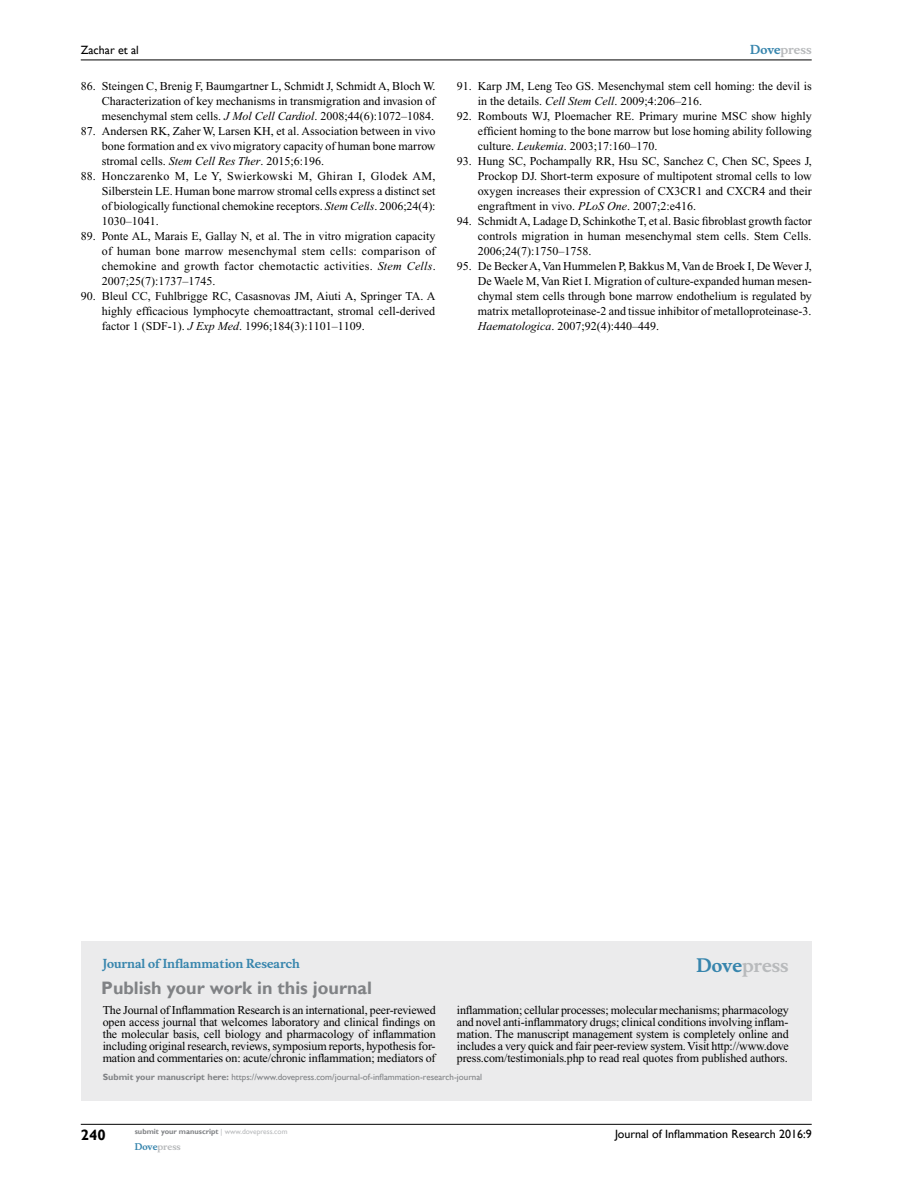
<style>
.page{position:relative;width:918px;height:1188px;background:#fff}
.page>*{position:absolute;margin:0;border:0;box-sizing:border-box;transform-origin:0 0}
.t1{font:700 18px "Gill Sans";color:#808285}
.t2{font:700 18px "Musee";color:#b8babc}
.t3{font:700 15px "Gill Sans";color:#000}
.t4{font:12px/15px "Times New Roman";color:#000;text-align:justify}
.t5{font:12px "Gill Sans";color:#000}
.t6{font:700 12px "Musee";color:#3785ad}
.t7{font:700 12px "Musee";color:#b8babc}
.t8{font:9px "Gill Sans";color:#808285}
.t9{font:700 9px "Musee";color:#b8babc}
.t10{font:700 7.5px "Gill Sans";color:#808285}
.s1{font-style:italic}
.s2{color:#3785ad}
.s3{font-weight:700}
.s4{font-weight:400;color:#b8babc}
</style>
<div class="page">
<div style="left:81px;top:941px;width:731px;height:159px;background:#ebebec"></div>
<hr style="left:81px;top:1124px;width:731px;height:1px;background:#000">
<hr style="left:81px;top:60px;width:731px;height:1px;background:#000">
<p class="t5" style="left:81px;top:43px;width:60px">Zachar et al</p>
<p class="t4" style="left:102px;top:79px;width:335px;text-indent:-21px">86. Steingen C, Brenig F, Baumgartner L, Schmidt J, Schmidt A, Bloch W.<br>Characterization of key mechanisms in transmigration and invasion of mesenchymal stem cells. <span class="s1">J Mol Cell Cardiol</span>. 2008;44(6):1072–1084.</p>
<p class="t4" style="left:102px;top:124px;width:335px;text-indent:-21px">87. Andersen RK, Zaher W, Larsen KH, et al. Association between in vivo bone formation and ex vivo migratory capacity of human bone marrow stromal cells. <span class="s1">Stem Cell Res Ther</span>. 2015;6:196.</p>
<p class="t4" style="left:102px;top:169px;width:335px;text-indent:-21px">88. Honczarenko M, Le Y, Swierkowski M, Ghiran I, Glodek AM, Silberstein LE. Human bone marrow stromal cells express a distinct set of biologically functional chemokine receptors. <span class="s1">Stem Cells</span>. 2006;24(4):<br>1030–1041.</p>
<p class="t4" style="left:102px;top:229px;width:335px;text-indent:-21px">89. Ponte AL, Marais E, Gallay N, et al. The in vitro migration capacity of human bone marrow mesenchymal stem cells: comparison of chemokine and growth factor chemotactic activities. <span class="s1">Stem Cells</span>.<br>2007;25(7):1737–1745.</p>
<p class="t4" style="left:102px;top:289px;width:335px;text-indent:-21px">90. Bleul CC, Fuhlbrigge RC, Casasnovas JM, Aiuti A, Springer TA. A highly efficacious lymphocyte chemoattractant, stromal cell-derived factor 1 (SDF-1). <span class="s1">J Exp Med</span>. 1996;184(3):1101–1109.</p>
<p class="t7" style="left:750px;top:43px;width:63px"><span class="s2">Dove</span>press</p>
<p class="t4" style="left:478px;top:79px;width:335px;text-indent:-21px">91. Karp JM, Leng Teo GS. Mesenchymal stem cell homing: the devil is in the details. <span class="s1">Cell Stem Cell</span>. 2009;4:206–216.</p>
<p class="t4" style="left:478px;top:109px;width:335px;text-indent:-21px">92. Rombouts WJ, Ploemacher RE. Primary murine MSC show highly efficient homing to the bone marrow but lose homing ability following culture. <span class="s1">Leukemia</span>. 2003;17:160–170.</p>
<p class="t4" style="left:478px;top:154px;width:335px;text-indent:-21px">93. Hung SC, Pochampally RR, Hsu SC, Sanchez C, Chen SC, Spees J, Prockop DJ. Short-term exposure of multipotent stromal cells to low oxygen increases their expression of CX3CR1 and CXCR4 and their engraftment in vivo. <span class="s1">PLoS One</span>. 2007;2:e416.</p>
<p class="t4" style="left:478px;top:214px;width:336px;text-indent:-21px">94. Schmidt A, Ladage D, Schinkothe T, et al. Basic fibroblast growth factor controls migration in human mesenchymal stem cells. Stem Cells.<br>2006;24(7):1750–1758.</p>
<p class="t4" style="left:478px;top:259px;width:335px;text-indent:-21px">95. De Becker A, Van Hummelen P, Bakkus M, Van de Broek I, De Wever J, De Waele M, Van Riet I. Migration of culture-expanded human mesen&shy;chymal stem cells through bone marrow endothelium is regulated by matrix metalloproteinase-2 and tissue inhibitor of metalloproteinase-3.<br><span class="s1">Haematologica</span>. 2007;92(4):440–449.</p>
<p class="t6" style="left:103px;top:956px;width:199px">Journal of Inflammation Research</p>
<h1 class="t1" style="left:101px;top:977px;width:272px">Publish your work in this journal</h1>
<h1 class="t2" style="left:697px;top:955px;width:94px"><span class="s2">Dove</span>press</h1>
<p class="t4" style="left:103px;top:1004px;width:335px;line-height:12px">The Journal of Inflammation Research is an international, peer-reviewed open access journal that welcomes laboratory and clinical findings on the molecular basis, cell biology and pharmacology of inflammation including original research, reviews, symposium reports, hypothesis for&shy;mation and commentaries on: acute/chronic inflammation; mediators of</p>
<p class="t4" style="left:457px;top:1004px;width:334px;line-height:12px">inflammation; cellular processes; molecular mechanisms; pharmacology and novel anti-inflammatory drugs; clinical conditions involving inflam&shy;mation. The manuscript management system is completely online and includes a very quick and fair peer-review system. Visit http://www.dove press.com/testimonials.php to read real quotes from published authors.</p>
<p class="t8" style="left:103px;top:1072px;width:381px"><span class="s3">Submit your manuscript here:</span> https://www.dovepress.com/journal-of-inflammation-research-journal</p>
<p class="t3" style="left:81px;top:1126px;width:26px">240</p>
<p class="t10" style="left:135px;top:1127px;width:154px">submit your manuscript <span class="s4">| www.dovepress.com</span></p>
<p class="t9" style="left:135px;top:1141px;width:48px"><span class="s2">Dove</span>press</p>
<p class="t5" style="left:615px;top:1127px;width:198px">Journal of Inflammation Research 2016:9</p>
</div>
